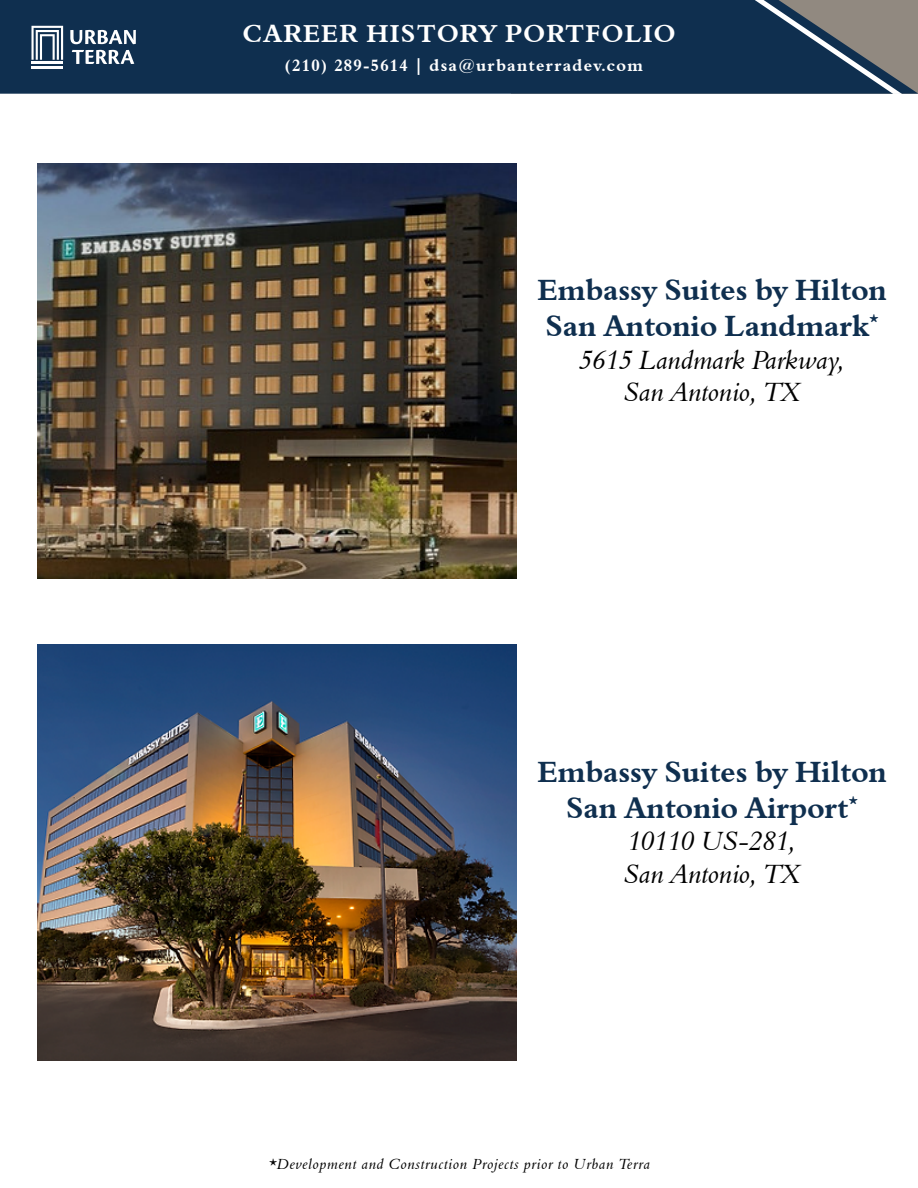
<style>
.page{position:relative;width:918px;height:1188px;background:#fff}
.page>*{position:absolute;margin:0;border:0;box-sizing:border-box;transform-origin:0 0}
.t1{font:30px/36px "Aldine 401 BT Bold A";color:#0f2f4f}
.t2{font:27px/32.4px "Aldine 401 BT Italic A";color:#000;text-align:center}
.t3{font:25.2px "Aldine 401 BT Bold A";letter-spacing:.05em;color:#fff}
.t4{font:16.8px "Aldine 401 BT Bold A";letter-spacing:.075em;color:#fff}
.t5{font:15px "Aldine 401 BT Italic A";letter-spacing:.05em;color:#000}
</style>
<div class="page">
<img style="left:37px;top:163px;width:480px;height:416px">
<img style="left:37px;top:645px;width:480px;height:415px">
<div style="left:0;top:0;width:511px;height:94px;background:#0f2f4f"></div>
<svg style="left:511px;top:0;width:407px;height:94px;background:#2a435b"></svg>
<svg style="left:31px;top:26px;width:32px;height:34px"></svg>
<hr style="left:32px;top:62px;width:31px;height:2px;background:#fff">
<hr style="left:32px;top:66px;width:31px;height:2px;background:#fff">
<svg style="left:70px;top:30px;width:66px;height:14px"></svg>
<svg style="left:72px;top:50px;width:62px;height:14px"></svg>
<p class="t3" style="left:243px;top:18px;width:434px">CAREER HISTORY PORTFOLIO</p>
<p class="t4" style="left:284px;top:55px;width:360px">(210) 289-5614 | dsa@urbanterradev.com</p>
<p class="t1" style="left:538px;top:272px;width:351px">Embassy Suites by Hilton<br>San Antonio Landmark<sup>*</sup></p>
<p class="t2" style="left:579px;top:343px;width:267px">5615 Landmark Parkway,<br>San Antonio, TX</p>
<p class="t1" style="left:538px;top:753px;width:351px;text-align:center">Embassy Suites by Hilton<br>San Antonio Airport<sup>*</sup></p>
<p class="t2" style="left:624px;top:825px;width:178px;text-align:left">10110 US-281,<br>San Antonio, TX</p>
<p class="t5" style="left:269px;top:1155px;width:383px">*Development and Construction Projects prior to Urban Terra</p>
</div>
